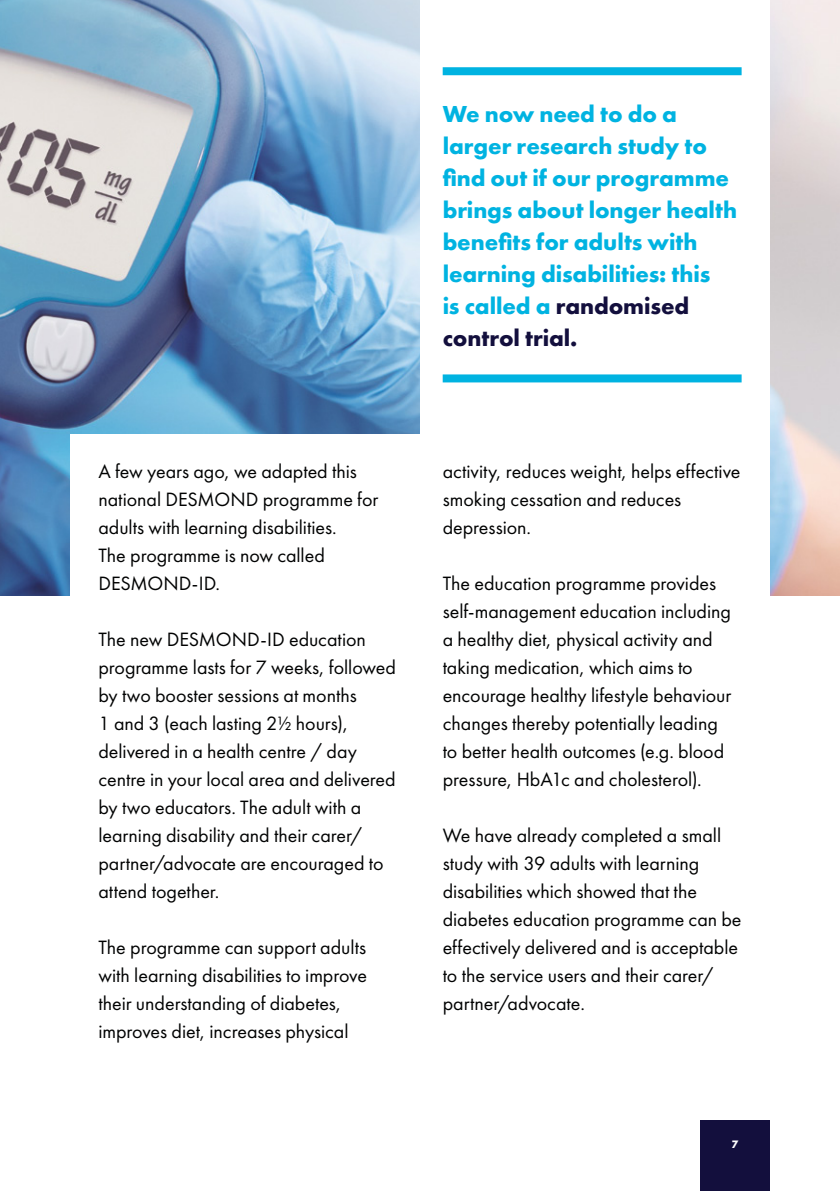
<style>
.page{position:relative;width:840px;height:1191px;background:#fff}
.page>*{position:absolute;margin:0;border:0;box-sizing:border-box;transform-origin:0 0}
.t1{font:700 24px/32px "Futura PT";letter-spacing:-.005em;color:#00b3e1}
.t2{font:20px/28px "Futura PT";color:#010202}
.t3{font:700 11.2px "Futura PT";color:#fff}
.s1{color:#130f3d}
</style>
<div class="page">
<div style="left:699px;top:1120px;width:70px;height:71px;background:#130f3d"></div>
<img style="left:0;top:0;width:839px;height:595px">
<div style="left:70px;top:434px;width:699px;height:634px;background:#fff"></div>
<div style="left:419px;top:0;width:350px;height:434px;background:#fff"></div>
<div style="left:442px;top:374px;width:299px;height:8px;background:#00b3e1"></div>
<div style="left:442px;top:67px;width:299px;height:8px;background:#00b3e1"></div>
<p class="t2" style="left:98px;top:457px;width:281px">A few years ago, we adapted this national DESMOND programme for adults with learning disabilities.<br>The programme is now called<br>DESMOND-ID.</p>
<p class="t2" style="left:98px;top:625px;width:299px">The new DESMOND-ID education programme lasts for 7 weeks, followed by two booster sessions at months<br>1 and 3 (each lasting 2½ hours), delivered in a health centre / day centre in your local area and delivered by two educators. The adult with a learning disability and their carer/ partner/advocate are encouraged to attend together.</p>
<p class="t2" style="left:98px;top:933px;width:270px">The programme can support adults with learning disabilities to improve their understanding of diabetes, improves diet, increases physical</p>
<p class="t1" style="left:442px;top:97px;width:296px">We now need to do a larger research study to find out if our programme brings about longer health benefits for adults with learning disabilities: this<br>is called a <span class="s1">randomised control trial.</span></p>
<p class="t2" style="left:442px;top:457px;width:299px">activity, reduces weight, helps effective smoking cessation and reduces depression.</p>
<p class="t2" style="left:442px;top:569px;width:290px">The education programme provides self-management education including a healthy diet, physical activity and taking medication, which aims to encourage healthy lifestyle behaviour changes thereby potentially leading to better health outcomes (e.g. blood pressure, HbA1c and cholesterol).</p>
<p class="t2" style="left:442px;top:821px;width:300px">We have already completed a small study with 39 adults with learning disabilities which showed that the diabetes education programme can be effectively delivered and is acceptable to the service users and their carer/ partner/advocate.</p>
<p class="t3" style="left:731px;top:1137px;width:8px">7</p>
</div>
